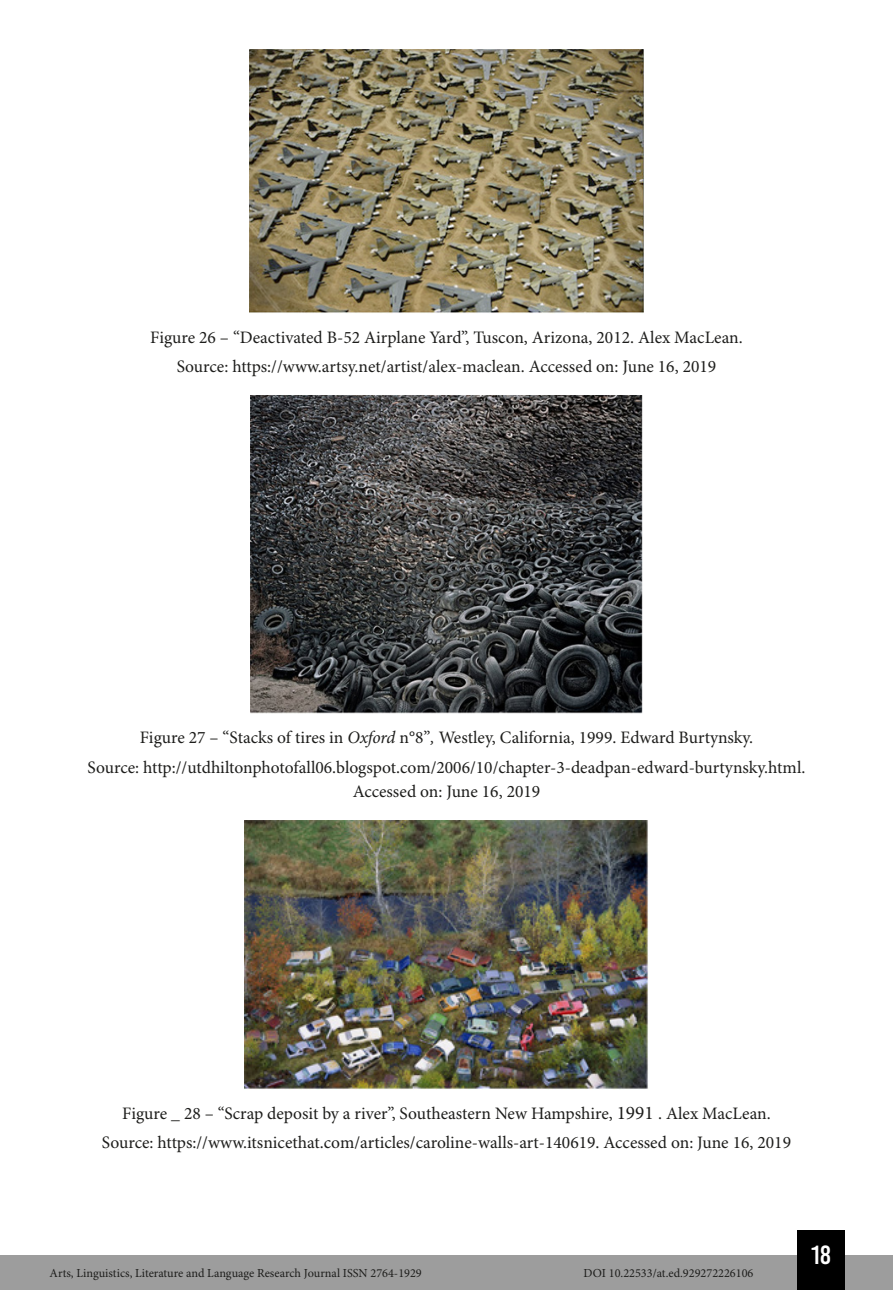
<style>
.page{position:relative;width:893px;height:1290px;background:#fff}
.page>*{position:absolute;margin:0;border:0;box-sizing:border-box;transform-origin:0 0}
.t1{font:26.25px "Bebas Kai";color:#fff}
.t2{font:17.5px/29.4px "Minion Pro";color:#1d1d1b;text-align:center}
.t3{font:12.25px "Minion Pro";color:#1d1d1b}
.s1{font-style:italic}
.s2{font-size:19.25px}
</style>
<div class="page">
<div style="left:0;top:1255px;width:893px;height:35px;background:#9d9d9d"></div>
<div style="left:797px;top:1230px;width:48px;height:60px;background:#000"></div>
<img style="left:250px;top:50px;width:393px;height:263px">
<img style="left:250px;top:395px;width:393px;height:318px">
<img style="left:245px;top:820px;width:403px;height:269px">
<p class="t2" style="left:150px;top:323px;width:594px">Figure 26 – “Deactivated B-52 Airplane Yard”, Tuscon, Arizona, 2012. Alex MacLean.<br>Source: https://www.artsy.net/artist/alex-maclean. Accessed on: June 16, 2019</p>
<p class="t2" style="left:88px;top:723px;width:719px">Figure 27 – “Stacks of tires in <span class="s1">Oxford</span> n°8”<span class="s1">,</span> Westley, California, 1999. Edward Burtynsky.<br>Source: http://utdhiltonphotofall06.blogspot.com/2006/10/chapter-3-deadpan-edward-burtynsky.html.</p>
<p class="t2" style="left:353px;top:777px;width:189px">Accessed on: June 16, 2019</p>
<p class="t2" style="left:102px;top:1099px;width:691px">Figure _ 28 – “Scrap deposit by a river”, Southeastern New Hampshire, <span class="s2">1991</span> . Alex MacLean.<br>Source: https://www.itsnicethat.com/articles/caroline-walls-art-140619. Accessed on: June 16, 2019</p>
<p class="t3" style="left:50px;top:1266px;width:374px">Arts, Linguistics, Literature and Language Research Journal ISSN 2764-1929</p>
<p class="t3" style="left:584px;top:1266px;width:171px">DOI 10.22533/at.ed.929272226106</p>
<h1 class="t1" style="left:811px;top:1241px;width:21px">18</h1>
</div>
